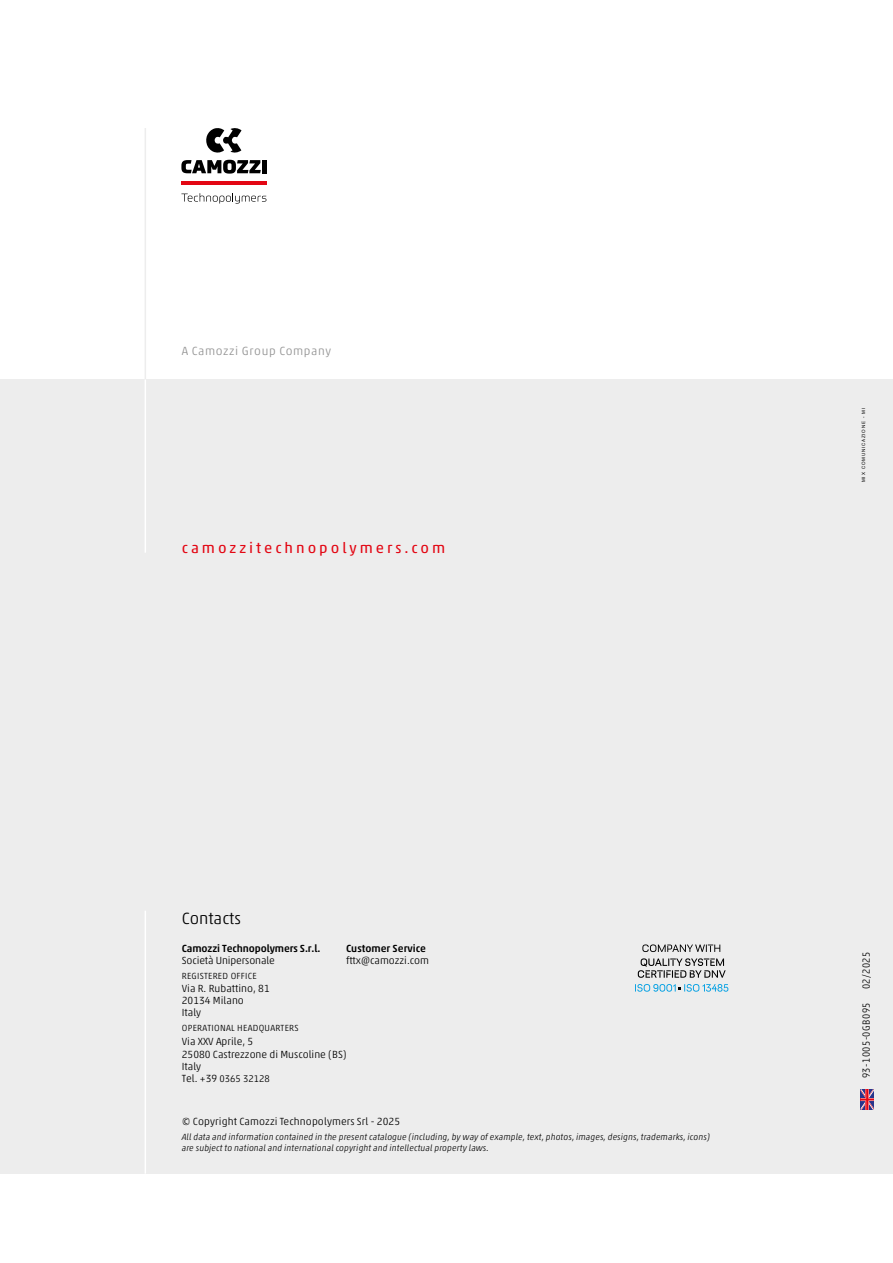
<style>
.page{position:relative;width:893px;height:1263px;background:#fff}
.page>*{position:absolute;margin:0;border:0;box-sizing:border-box;transform-origin:0 0}
.t1{font:300 16.5px "Akko W1 G";color:#000}
.t2{font:15px "Akko W1 G";letter-spacing:.2em;color:#e30613}
.t3{font:300 12px "Akko W1 G";letter-spacing:.05em;color:#929292}
.t4{font:300 10.5px/12px "Akko W1 G";color:#000}
.t5{font:500 10.5px "Akko W1 G";letter-spacing:-.01em;color:#000}
.t6{font:300 10.5px "Akko W1 G";letter-spacing:.05em;color:#000;scale:.9 1}
.t7{font:300 10.5px "Akko W1 G";color:#000;scale:.9 1}
.t8{font:300 9.75px "Akko W1 G";color:#000}
.t9{font:italic 300 9px/10.5px "Akko W1 G";letter-spacing:.01em;color:#000}
.t10{font:300 9px "Akko W1 G";letter-spacing:.03em;color:#000}
.t11{font:4.5px "Helvetica";letter-spacing:.185em;color:#000}
.s1{font-size:10.5px}
</style>
<div class="page">
<hr style="left:145px;top:128px;width:1px;height:253px;background:#ededed">
<div style="left:0;top:379px;width:893px;height:795px;background:#ededed"></div>
<hr style="left:145px;top:911px;width:1px;height:263px;background:#fff">
<hr style="left:145px;top:379px;width:1px;height:174px;background:#fff">
<hr style="left:181px;top:181px;width:85px;height:4px;background:#e30613">
<svg style="left:206px;top:128px;width:36px;height:25px"></svg>
<svg style="left:181px;top:160px;width:80px;height:14px"></svg>
<hr style="left:262px;top:160px;width:4px;height:13px;background:#000">
<svg style="left:181px;top:193px;width:85px;height:11px"></svg>
<svg style="left:861px;top:1089px;width:13px;height:21px"></svg>
<svg style="left:638px;top:958px;width:88px;height:20px"></svg>
<svg style="left:642px;top:944px;width:78px;height:8px"></svg>
<svg style="left:635px;top:984px;width:93px;height:8px"></svg>
<h3 class="t3" style="left:182px;top:342px;width:151px">A Camozzi Group Company</h3>
<h2 class="t2" style="left:182px;top:537px;width:265px">camozzitechnopolymers.com</h2>
<h1 class="t1" style="left:182px;top:906px;width:61px">Contacts</h1>
<p class="t5" style="left:182px;top:941px;width:140px">Camozzi Technopolymers S.r.l.</p>
<p class="t4" style="left:182px;top:954px;width:95px">Società Unipersonale</p>
<p class="t10" style="left:182px;top:969px;width:77px">REGISTERED OFFICE</p>
<p class="t4" style="left:182px;top:982px;width:90px">Via R. Rubattino, 81<br>20134 Milano<br>Italy</p>
<p class="t10" style="left:182px;top:1022px;width:118px">OPERATIONAL HEADQUARTERS</p>
<p class="t4" style="left:182px;top:1034px;width:166px;line-height:13.4px">Via XXV Aprile, 5<br>25080 Castrezzone di Muscoline (BS)</p>
<p class="t4" style="left:182px;top:1060px;width:21px">Italy</p>
<p class="t8" style="left:182px;top:1072px;width:90px"><span class="s1">Tel. +39</span> 0365 32128</p>
<p class="t5" style="left:346px;top:941px;width:81px">Customer Service</p>
<p class="t4" style="left:346px;top:954px;width:85px">fttx@camozzi.com</p>
<p class="t4" style="left:182px;top:1115px;width:220px">© Copyright Camozzi Technopolymers Srl - 2025</p>
<p class="t9" style="left:182px;top:1131px;width:530px">All data and information contained in the present catalogue (including, by way of example, text, photos, images, designs, trademarks, icons) are subject to national and international copyright and intellectual property laws.</p>
<p class="t11" style="left:860px;top:482px;width:76px;rotate:-90deg">MIX COMUNICAZIONE - MI</p>
<p class="t7" style="left:859px;top:989px;width:43px;rotate:-90deg">02/2025</p>
<p class="t6" style="left:859px;top:1078px;width:86px;rotate:-90deg">93-1005-0GB095</p>
</div>
